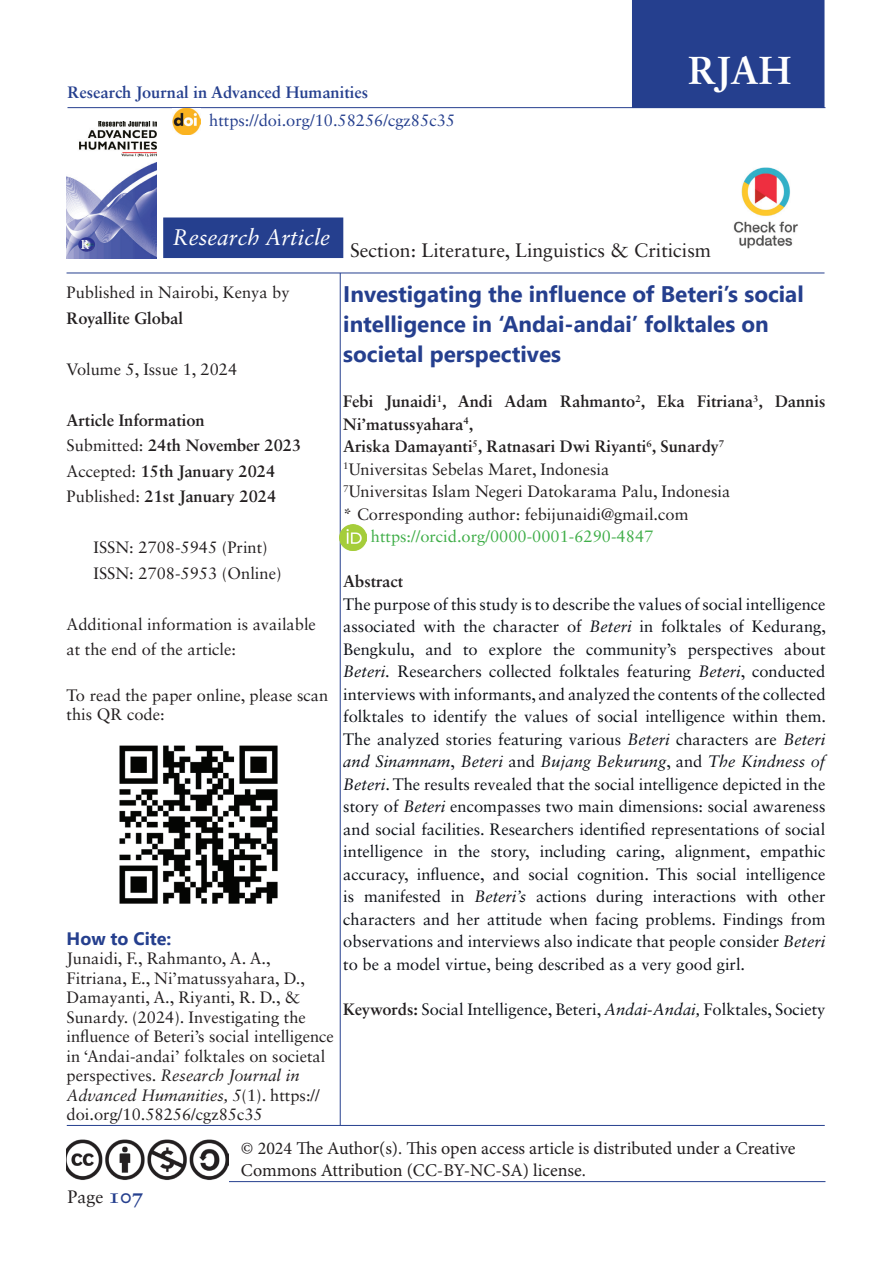
<style>
.page{position:relative;width:893px;height:1263px;background:#fff}
.page>*{position:absolute;margin:0;border:0;box-sizing:border-box;transform-origin:0 0}
.t1{font:700 39px "Sabon LT Std";color:#fff}
.t2{font:700 22.5px/30px "Segoe UI";color:#253f8e}
.t3{font:italic 22.5px "Sabon LT Std";color:#fff}
.t4{font:19.5px "Sabon LT Std";color:#231f20}
.t5{font:18px/21.6px "Minion Pro";color:#231f20}
.t6{font:700 18px "Segoe UI";color:#253f8e}
.t7{font:18px "Sabon LT Std";color:#231f20}
.t8{font:16.5px/22.5px "Sabon LT Std";color:#0e1118;text-align:justify}
.t9{font:16.5px/19.5px "Sabon LT Std";color:#231f20}
.t10{font:700 16.5px/25.5px "Sabon LT Std";color:#231f20}
.t11{font:16.5px "Sabon LT Std";color:#40ae49}
.t12{font:700 16.5px "Sabon LT Std";color:#253f8e}
.t13{font:16.5px "Sabon LT Std";color:#253f8e}
.s1{font-weight:700}
.s2{font-style:italic}
.s3{font-weight:700;color:#231f20}
.s4{font-weight:400}
.s5{font-weight:700;font-size:21px;color:#253f8e}
</style>
<div class="page">
<hr style="left:68px;top:107px;width:757px;height:1px;background:#253f8e">
<hr style="left:68px;top:1181px;width:757px;height:1px;background:#253f8e">
<div style="left:633px;top:1px;width:191px;height:106px;background:#253f8e"></div>
<div style="left:632px;top:0;width:192px;height:108px;border:2px solid #253f8e"></div>
<div style="left:163px;top:217px;width:180px;height:41px;background:#253f8e;border:2px solid #253f8e"></div>
<hr style="left:67px;top:273px;width:757px;height:1px;background:#253f8e">
<hr style="left:340px;top:273px;width:1px;height:852px;background:#253f8e">
<img style="left:119px;top:745px;width:159px;height:159px">
<img style="left:67px;top:1139px;width:161px;height:43px">
<hr style="left:67px;top:1125px;width:758px;height:1px;background:#253f8e">
<img style="left:733px;top:167px;width:65px;height:82px">
<img style="left:173px;top:108px;width:27px;height:27px">
<img style="left:66px;top:121px;width:91px;height:137px">
<img style="left:340px;top:525px;width:26px;height:26px">
<p class="t12" style="left:68px;top:82px;width:302px">Research Journal in Advanced Humanities</p>
<p class="t13" style="left:209px;top:110px;width:247px">https://doi.org/10.58256/cgz85c35</p>
<h1 class="t1" style="left:688px;top:46px;width:105px">RJAH</h1>
<h2 class="t3" style="left:173px;top:224px;width:159px">Research Article</h2>
<p class="t4" style="left:350px;top:239px;width:363px">Section: Literature, Linguistics &amp; Criticism</p>
<h2 class="t2" style="left:343px;top:277px;width:462px">Investigating the influence of Beteri’s social intelligence in ‘Andai-andai’ folktales on societal perspectives</h2>
<p class="t9" style="left:343px;top:390px;width:484px;line-height:22.5px"><span class="s1">Febi Junaidi</span><sup>1</sup><span class="s1">, Andi Adam Rahmanto</span><sup>2</sup><span class="s1">, Eka Fitriana</span><sup>3</sup><span class="s1">, Dannis Ni’matussyahara</span><sup>4</sup><span class="s1">,<br>Ariska Damayanti</span><sup>5</sup><span class="s1">, Ratnasari Dwi Riyanti</span><sup>6</sup><span class="s1">, Sunardy</span><sup>7<br></sup><sup>1</sup>Universitas Sebelas Maret, Indonesia<br><sup>7</sup>Universitas Islam Negeri Datokarama Palu, Indonesia<br>* Corresponding author: febijunaidi@gmail.com</p>
<p class="t11" style="left:371px;top:527px;width:284px">https://orcid.org/0000-0001-6290-4847</p>
<p class="t10" style="left:343px;top:568px;width:61px">Abstract</p>
<p class="t8" style="left:343px;top:592px;width:484px">The purpose of this study is to describe the values of social intelligence associated with the character of <span class="s2">Beteri</span> in folktales of Kedurang, Bengkulu, and to explore the community’s perspectives about <span class="s2">Beteri.</span> Researchers collected folktales featuring <span class="s2">Beteri</span>, conducted interviews with informants, and analyzed the contents of the collected folktales to identify the values of social intelligence within them.<br>The analyzed stories featuring various <span class="s2">Beteri</span> characters are <span class="s2">Beteri and Sinamnam</span>, <span class="s2">Beteri</span> and <span class="s2">Bujang Bekurung</span>, and <span class="s2">The Kindness of Beteri</span>. The results revealed that the social intelligence depicted in the story of <span class="s2">Beteri</span> encompasses two main dimensions: social awareness and social facilities. Researchers identified representations of social intelligence in the story, including caring, alignment, empathic accuracy, influence, and social cognition. This social intelligence is manifested in <span class="s2">Beteri’s</span> actions during interactions with other characters and her attitude when facing problems. Findings from observations and interviews also indicate that people consider <span class="s2">Beteri </span>to be a model virtue, being described as a very good girl.</p>
<p class="t8" style="left:343px;top:998px;width:484px"><span class="s3">Keywords:</span> Social Intelligence, Beteri, <span class="s2">Andai-Andai,</span> Folktales, Society</p>
<p class="t9" style="left:67px;top:283px;width:225px">Published in Nairobi, Kenya by</p>
<p class="t10" style="left:67px;top:305px;width:118px">Royallite Global</p>
<p class="t9" style="left:67px;top:359px;width:172px">Volume 5, Issue 1, 2024</p>
<p class="t10" style="left:67px;top:407px;width:236px">Article Information<br><span class="s4">Submitted:</span> 24th November 2023<br><span class="s4">Accepted:</span> 15th January 2024<br><span class="s4">Published:</span> 21st January 2024</p>
<p class="t9" style="left:94px;top:535px;width:189px;line-height:25.5px">ISSN: 2708-5945 (Print)<br>ISSN: 2708-5953 (Online)</p>
<p class="t9" style="left:67px;top:611px;width:251px;line-height:25.5px">Additional information is available at the end of the article:</p>
<p class="t9" style="left:67px;top:685px;width:263px">To read the paper online, please scan this QR code:</p>
<p class="t6" style="left:67px;top:921px;width:106px">How to Cite:</p>
<p class="t9" style="left:67px;top:948px;width:269px">Junaidi, F., Rahmanto, A. A., Fitriana, E., Ni’matussyahara, D., Damayanti, A., Riyanti, R. D., &amp; Sunardy. (2024). Investigating the influence of Beteri’s social intelligence in ‘Andai-andai’ folktales on societal perspectives. <span class="s2">Research Journal in Advanced Humanities, 5</span>(1). https:// doi.org/10.58256/cgz85c35</p>
<p class="t5" style="left:241px;top:1138px;width:556px">© 2024 The Author(s). This open access article is distributed under a Creative<br>Commons Attribution (CC-BY-NC-SA) license.</p>
<p class="t7" style="left:68px;top:1185px;width:78px">Page <span class="s5">107</span></p>
</div>
